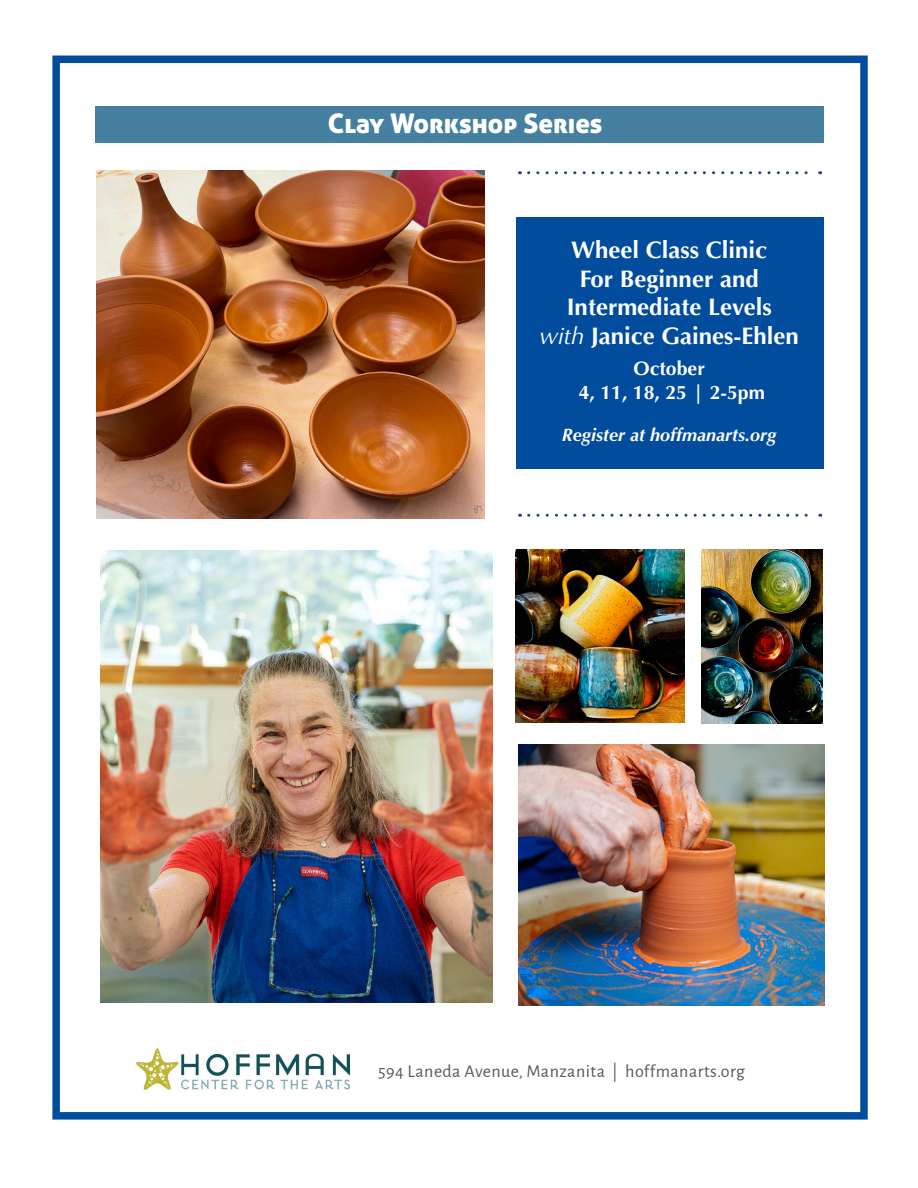
<style>
.page{position:relative;width:918px;height:1188px;background:#fff}
.page>*{position:absolute;margin:0;border:0;box-sizing:border-box;transform-origin:0 0}
.t1{font:27px "Aller Display";color:#fff}
.t2{font:700 24px/28.5px "Optima";color:#fff;text-align:center}
.t3{font:700 19.5px/24px "Optima";color:#fff;text-align:center}
.t4{font:18px "Alegreya Sans";letter-spacing:.025em;color:#57585a}
.t5{font:italic 700 18px "Optima";color:#fff}
.s1{font-weight:400;font-style:italic}
</style>
<div class="page">
<div style="left:52px;top:56px;width:816px;height:1064px;border:8px solid #014c9d"></div>
<img style="left:136px;top:1048px;width:214px;height:42px">
<img style="left:516px;top:550px;width:169px;height:172px">
<img style="left:702px;top:550px;width:121px;height:174px">
<img style="left:101px;top:551px;width:391px;height:451px">
<div style="left:516px;top:217px;width:307px;height:252px;background:#014c9d"></div>
<img style="left:97px;top:170px;width:388px;height:348px">
<div style="left:95px;top:107px;width:729px;height:36px;background:#4580a0"></div>
<img style="left:519px;top:744px;width:306px;height:261px">
<svg style="left:529px;top:171px;width:292px;height:3px"></svg>
<svg style="left:529px;top:514px;width:292px;height:3px"></svg>
<p class="t1" style="left:328px;top:106px;width:276px">Clay Workshop Series</p>
<p class="t2" style="left:540px;top:236px;width:261px">Wheel Class Clinic<br>For Beginner and<br>Intermediate Levels<br><span class="s1">with</span> Janice Gaines-Ehlen</p>
<p class="t3" style="left:579px;top:357px;width:188px">October<br>4, 11, 18, 25 | 2-5pm</p>
<p class="t5" style="left:562px;top:425px;width:216px">Register at hoffmanarts.org</p>
<p class="t4" style="left:378px;top:1059px;width:368px">594 Laneda Avenue, Manzanita | hoffmanarts.org</p>
</div>
